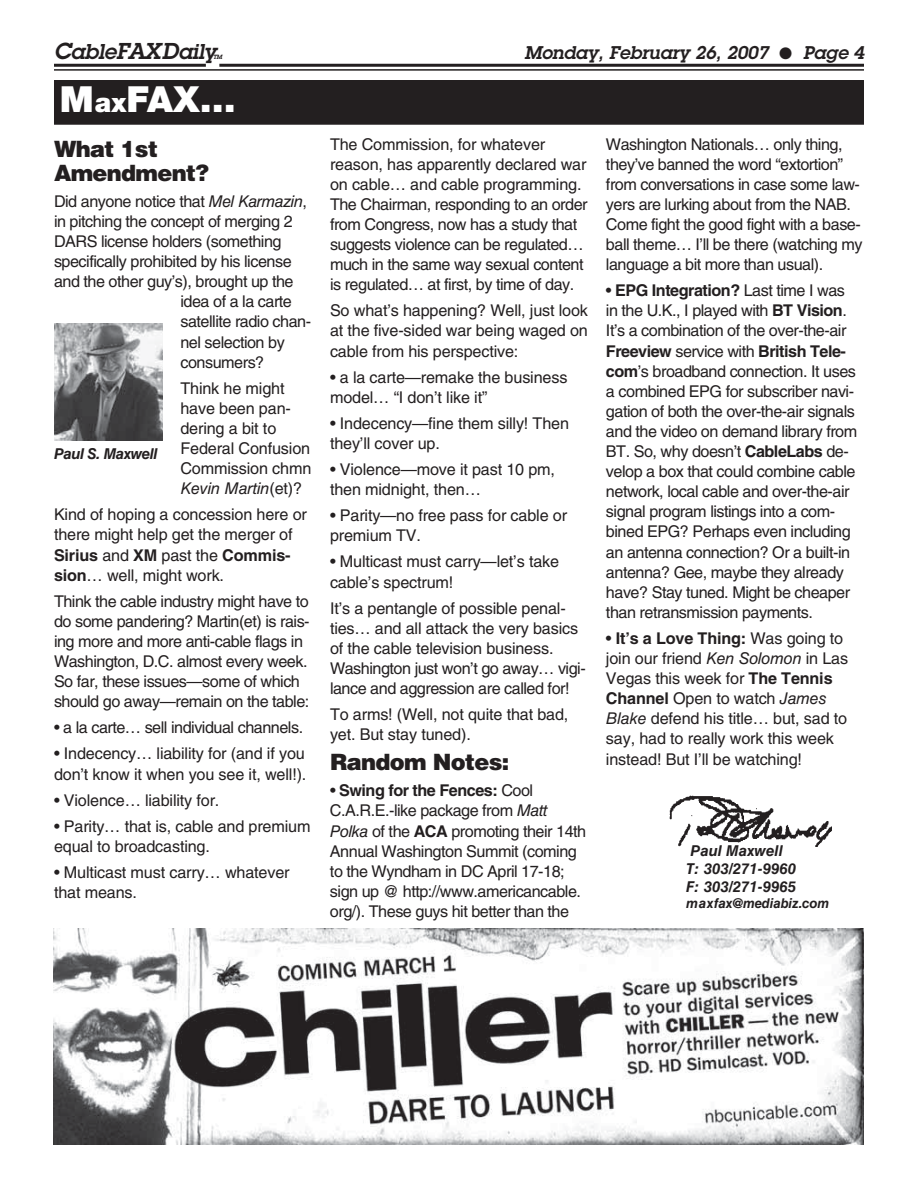
<style>
.page{position:relative;width:918px;height:1188px;background:#fff}
.page>*{position:absolute;margin:0;border:0;box-sizing:border-box;transform-origin:0 0}
.t1{font:900 36px "Helvetica Neue LT Std";color:#fff}
.t2{font:900 22.5px/24px "Helvetica LT Std";letter-spacing:-.03em;color:#231f20}
.t3{font:italic 600 21px "Lubalin Graph Std";letter-spacing:-.01em;color:#231f20}
.t4{font:italic 600 18px "Lubalin Graph Std";color:#231f20}
.t5{font:16.2px/20.1px "Helvetica LT Std";letter-spacing:-.03em;color:#231f20}
.t6{font:16.2px/20.1px "Helvetica LT Std";letter-spacing:-.01em;color:#231f20}
.t7{font:italic 700 15px/18px "Helvetica LT Std";color:#231f20}
.t8{font:italic 700 15px "Helvetica LT Std";letter-spacing:-.03em;color:#231f20}
.t9{font:italic 700 13.5px "Helvetica LT Std";letter-spacing:-.01em;color:#231f20}
.t10{font:italic 600 6px "Lubalin Graph Std";color:#231f20}
.s1{font-size:22.5px}
.s2{font-size:27px}
.s3{font-style:italic}
.s4{font-weight:700}
</style>
<div class="page">
<hr style="left:219px;top:64px;width:645px;height:3px;background:#231f20">
<hr style="left:54px;top:64px;width:152px;height:3px;background:#231f20">
<hr style="left:54px;top:69px;width:810px;height:2px;background:#231f20">
<div style="left:55px;top:81px;width:808px;height:43px;background:#231f20"></div>
<div style="left:54px;top:80px;width:810px;height:45px;border:2px solid #231f20"></div>
<img style="left:53px;top:928px;width:810px;height:216px">
<img style="left:670px;top:796px;width:162px;height:51px">
<img style="left:54px;top:323px;width:108px;height:117px">
<p class="t3" style="left:54px;top:44px;width:164px"><span class="s1">C</span>able<span class="s1">FAXD</span>aily</p>
<p class="t10" style="left:213px;top:55px;width:11px">TM</p>
<p class="t4" style="left:524px;top:47px;width:341px">Monday, February 26, 2007 ● Page 4</p>
<h1 class="t1" style="left:60px;top:87px;width:178px">M<span class="s2">ax</span>FAX...</h1>
<h2 class="t2" style="left:54px;top:139px;width:157px">What 1st<br>Amendment?</h2>
<p class="t5" style="left:54px;top:193px;width:255px">Did anyone notice that <span class="s3">Mel Karmazin</span>,</p>
<p class="t5" style="left:54px;top:213px;width:240px">in pitching the concept of merging 2</p>
<p class="t5" style="left:54px;top:233px;width:229px">DARS license holders (something</p>
<p class="t5" style="left:54px;top:253px;width:239px">specifically prohibited by his license</p>
<p class="t5" style="left:54px;top:273px;width:241px">and the other guy’s), brought up the</p>
<p class="t5" style="left:180px;top:293px;width:113px">idea of a la carte</p>
<p class="t5" style="left:180px;top:314px;width:132px">satellite radio chan-</p>
<p class="t5" style="left:180px;top:334px;width:106px">nel selection by</p>
<p class="t5" style="left:180px;top:354px;width:85px">consumers?</p>
<p class="t6" style="left:180px;top:380px;width:132px">Think he might have been pan&shy;dering a bit to<br>Federal Confusion<br>Commission chmn<br><span class="s3">Kevin Martin</span>(et)?</p>
<p class="t6" style="left:54px;top:506px;width:254px">Kind of hoping a concession here or there might help get the merger of<br><span class="s4">Sirius</span> and <span class="s4">XM</span> past the <span class="s4">Commis&shy;sion</span>… well, might work.</p>
<p class="t5" style="left:54px;top:593px;width:257px">Think the cable industry might have to do some pandering? Martin(et) is rais&shy;ing more and more anti-cable flags in Washington, D.C. almost every week.<br>So far, these issues—some of which should go away—remain on the table:</p>
<p class="t5" style="left:54px;top:719px;width:251px">• a la carte… sell individual channels.</p>
<p class="t6" style="left:54px;top:745px;width:254px">• Indecency… liability for (and if you don’t know it when you see it, well!).</p>
<p class="t6" style="left:54px;top:792px;width:167px">• Violence… liability for.</p>
<p class="t6" style="left:54px;top:818px;width:258px">• Parity… that is, cable and premium equal to broadcasting.</p>
<p class="t6" style="left:54px;top:864px;width:237px">• Multicast must carry… whatever that means.</p>
<p class="t5" style="left:330px;top:136px;width:259px">The Commission, for whatever reason, has apparently declared war on cable… and cable programming.<br>The Chairman, responding to an order from Congress, now has a study that suggests violence can be regulated… much in the same way sexual content is regulated… at first, by time of day.</p>
<p class="t5" style="left:330px;top:302px;width:260px;text-align:justify">So what’s happening? Well, just look at the five-sided war being waged on cable from his perspective:</p>
<p class="t6" style="left:330px;top:369px;width:239px">• a la carte—remake the business model… “I don’t like it”</p>
<p class="t6" style="left:330px;top:415px;width:241px">• Indecency—fine them silly! Then they’ll cover up.</p>
<p class="t6" style="left:330px;top:461px;width:227px">• Violence—move it past 10 pm, then midnight, then…</p>
<p class="t6" style="left:330px;top:507px;width:239px">• Parity—no free pass for cable or premium TV.</p>
<p class="t6" style="left:330px;top:553px;width:231px">• Multicast must carry—let’s take cable’s spectrum!</p>
<p class="t6" style="left:330px;top:600px;width:257px">It’s a pentangle of possible penal&shy;ties… and all attack the very basics of the cable television business.<br>Washington just won’t go away… vigi&shy;lance and aggression are called for!</p>
<p class="t6" style="left:330px;top:706px;width:240px">To arms! (Well, not quite that bad, yet. But stay tuned).</p>
<h2 class="t2" style="left:330px;top:753px;width:181px">Random Notes:</h2>
<p class="t5" style="left:330px;top:782px;width:258px">• <span class="s4">Swing for the Fences:</span> Cool C.A.R.E.-like package from <span class="s3">Matt Polka</span> of the <span class="s4">ACA</span> promoting their 14th Annual Washington Summit (coming to the Wyndham in DC April 17-18; sign up @ http://www.americancable. org/). These guys hit better than the</p>
<p class="t5" style="left:606px;top:136px;width:258px">Washington Nationals… only thing, they’ve banned the word “extortion” from conversations in case some law&shy;yers are lurking about from the NAB.<br>Come fight the good fight with a base&shy;ball theme… I’ll be there (watching my language a bit more than usual).</p>
<p class="t5" style="left:606px;top:282px;width:253px">• <span class="s4">EPG Integration?</span> Last time I was in the U.K., I played with <span class="s4">BT Vision</span>.<br>It’s a combination of the over-the-air <span class="s4">Freeview</span> service with <span class="s4">British Tele&shy;com</span>’s broadband connection. It uses a combined EPG for subscriber navi&shy;gation of both the over-the-air signals and the video on demand library from BT. So, why doesn’t <span class="s4">CableLabs</span> de&shy;velop a box that could combine cable network, local cable and over-the-air signal program listings into a com&shy;bined EPG? Perhaps even including an antenna connection? Or a built-in antenna? Gee, maybe they already have? Stay tuned. Might be cheaper than retransmission payments.</p>
<p class="t6" style="left:606px;top:630px;width:244px">• <span class="s4">It’s a Love Thing:</span> Was going to join our friend <span class="s3">Ken Solomon</span> in Las<br>Vegas this week for <span class="s4">The Tennis<br>Channel</span> Open to watch <span class="s3">James<br>Blake</span> defend his title… but, sad to say, had to really work this week instead! But I’ll be watching!</p>
<p class="t8" style="left:54px;top:448px;width:105px">Paul S. Maxwell</p>
<p class="t7" style="left:686px;top:843px;width:112px">Paul Maxwell<br>T: 303/271-9960<br>F: 303/271-9965</p>
<p class="t9" style="left:686px;top:898px;width:144px">maxfax@mediabiz.com</p>
</div>
